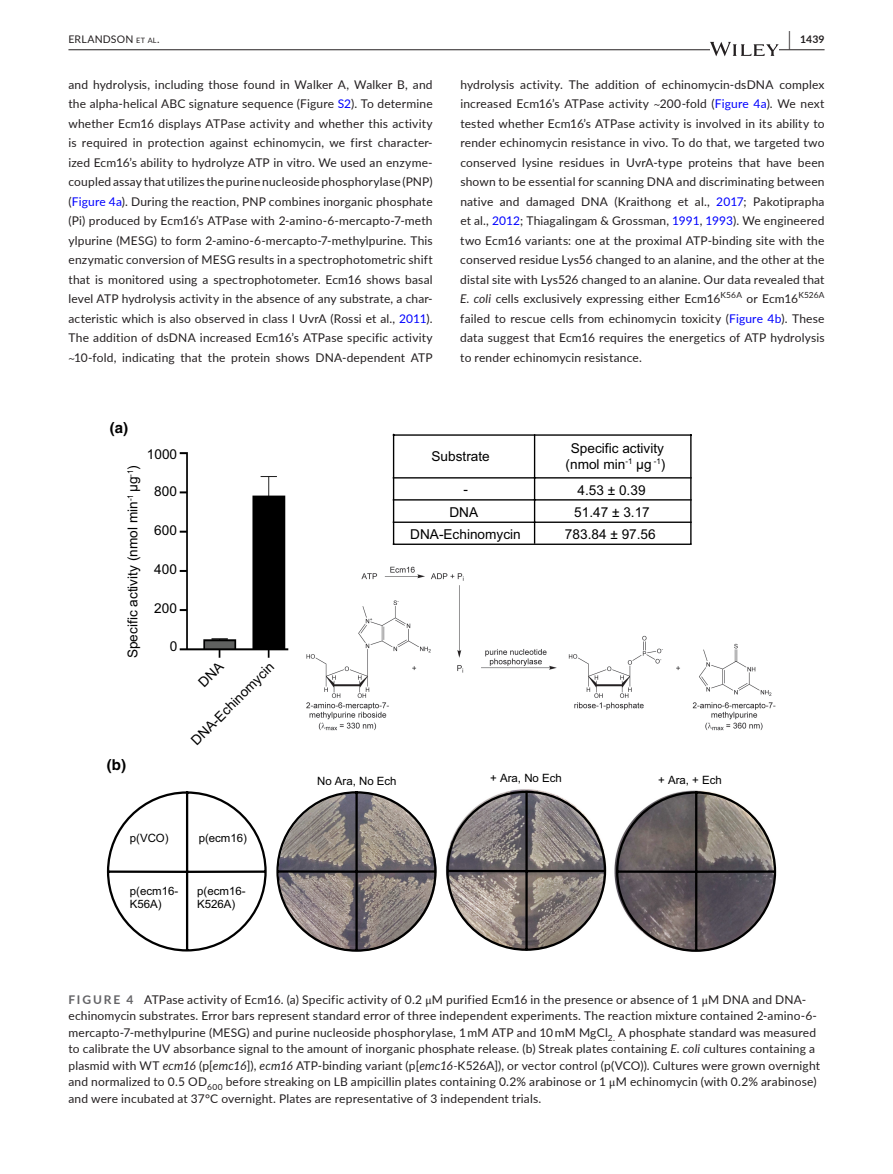
<style>
.page{position:relative;width:893px;height:1174px;background:#fff}
.page>*{position:absolute;margin:0;border:0;box-sizing:border-box;transform-origin:0 0}
.t1{font:700 15px "Helvetica";color:#000}
.t2{font:13.65px/16.4px "Arial";color:#000;text-align:center}
.t3{font:12px/19.5px "Lato";letter-spacing:.015em;color:#231f20;text-align:justify}
.t4{font:11.4px/13.8px "Arial";color:#000}
.t5{font:10.5px "Lato";letter-spacing:.02em;color:#231f20}
.t6{font:700 10.5px "Lato";color:#231f20}
.t7{font:8.4px "Lato";letter-spacing:.02em;color:#231f20}
.s1{font-size:7.35px}
.s2{font-size:19.5px}
.s3{color:#00f}
.s4{font-family:"STIX"}
.s5{font-style:italic}
.s6{font-weight:700;color:#636366}
</style>
<div class="page">
<hr style="left:68px;top:49px;width:756px;height:1px;background:#231f20">
<svg style="left:710px;top:42px;width:69px;height:14px"></svg>
<hr style="left:534px;top:434px;width:1px;height:110px;background:#000">
<hr style="left:393px;top:477px;width:299px;height:1px;background:#000">
<hr style="left:393px;top:499px;width:299px;height:1px;background:#000">
<hr style="left:393px;top:521px;width:299px;height:2px;background:#000">
<hr style="left:393px;top:434px;width:1px;height:110px;background:#000">
<hr style="left:690px;top:434px;width:2px;height:110px;background:#000">
<hr style="left:393px;top:434px;width:299px;height:2px;background:#000">
<hr style="left:393px;top:543px;width:299px;height:2px;background:#000">
<svg style="left:446px;top:789px;width:161px;height:162px"></svg>
<svg style="left:276px;top:791px;width:161px;height:161px"></svg>
<svg style="left:615px;top:790px;width:162px;height:162px"></svg>
<img style="left:179px;top:452px;width:110px;height:206px">
<svg style="left:107px;top:791px;width:160px;height:161px"></svg>
<img style="left:306px;top:566px;width:470px;height:165px">
<p class="t5" style="left:68px;top:31px;width:93px">ERLANDSON <span class="s1">et al</span>.</p>
<p class="t6" style="left:789px;top:31px;width:37px"><span class="s2">|</span> 1439</p>
<p class="t3" style="left:68px;top:74px;width:366px">and hydrolysis, including those found in Walker A, Walker B, and the alpha-helical ABC signature sequence (Figure <span class="s3">S2</span>). To determine whether Ecm16 displays ATPase activity and whether this activity is required in protection against echinomycin, we first character&shy;ized Ecm16’s ability to hydrolyze ATP in vitro. We used an enzyme&shy;coupled assay that utilizes the purine nucleoside phosphorylase (PNP) (<span class="s3">Figure 4a</span>). During the reaction, PNP combines inorganic phosphate (Pi) produced by Ecm16’s ATPase with 2-amino-6-mercapto-7-meth ylpurine (MESG) to form 2-amino-6-mercapto-7-methylpurine. This enzymatic conversion of MESG results in a spectrophotometric shift that is monitored using a spectrophotometer. Ecm16 shows basal level ATP hydrolysis activity in the absence of any substrate, a char&shy;acteristic which is also observed in class I UvrA (Rossi et al., <span class="s3">2011</span>).<br>The addition of dsDNA increased Ecm16’s ATPase specific activity <span class="s4">~</span>10-fold, indicating that the protein shows DNA-dependent ATP</p>
<p class="t3" style="left:460px;top:74px;width:366px">hydrolysis activity. The addition of echinomycin-dsDNA complex increased Ecm16’s ATPase activity <span class="s4">~</span>200-fold (<span class="s3">Figure 4a</span>). We next tested whether Ecm16’s ATPase activity is involved in its ability to render echinomycin resistance in vivo. To do that, we targeted two conserved lysine residues in UvrA-type proteins that have been shown to be essential for scanning DNA and discriminating between native and damaged DNA (Kraithong et al., <span class="s3">2017</span>; Pakotiprapha et al., <span class="s3">2012</span>; Thiagalingam &amp; Grossman, <span class="s3">1991</span>, <span class="s3">1993</span>). We engineered two Ecm16 variants: one at the proximal ATP-binding site with the conserved residue Lys56 changed to an alanine, and the other at the distal site with Lys526 changed to an alanine. Our data revealed that <span class="s5">E. coli</span> cells exclusively expressing either Ecm16</p>
<p class="t7" style="left:720px;top:289px;width:23px">K56A</p>
<p class="t3" style="left:746px;top:288px;width:53px">or Ecm16</p>
<p class="t7" style="left:798px;top:289px;width:28px">K526A</p>
<p class="t3" style="left:460px;top:308px;width:366px">failed to rescue cells from echinomycin toxicity (<span class="s3">Figure 4b</span>). These data suggest that Ecm16 requires the energetics of ATP hydrolysis to render echinomycin resistance.</p>
<p class="t1" style="left:110px;top:419px;width:20px">(a)</p>
<p class="t2" style="left:147px;top:446px;width:32px">1000</p>
<p class="t2" style="left:154px;top:483px;width:24px">800</p>
<p class="t2" style="left:154px;top:521px;width:24px">600</p>
<p class="t2" style="left:154px;top:561px;width:24px">400</p>
<p class="t2" style="left:154px;top:600px;width:24px">200</p>
<p class="t2" style="left:170px;top:638px;width:9px">0</p>
<p class="t2" style="left:125px;top:658px;width:195px;rotate:-90deg">Specific activity (nmol min<sup>-1</sup> µg<sup>-1</sup>)</p>
<p class="t1" style="left:107px;top:756px;width:21px">(b)</p>
<p class="t2" style="left:188px;top:737px;width:112px;rotate:-45deg">DNA-Echinomycin</p>
<p class="t4" style="left:130px;top:831px;width:40px">p(VCO)</p>
<p class="t4" style="left:199px;top:831px;width:50px">p(ecm16)</p>
<p class="t4" style="left:130px;top:883px;width:50px">p(ecm16-<br>K56A)</p>
<p class="t4" style="left:197px;top:883px;width:50px">p(ecm16-<br>K526A)</p>
<p class="t2" style="left:431px;top:447px;width:60px">Substrate</p>
<p class="t2" style="left:566px;top:439px;width:101px">Specific activity (nmol min<sup>-1</sup> µg <sup>-1</sup>)</p>
<p class="t2" style="left:463px;top:480px;width:6px">-</p>
<p class="t2" style="left:577px;top:482px;width:70px">4.53 ± 0.39</p>
<p class="t2" style="left:449px;top:504px;width:30px">DNA</p>
<p class="t2" style="left:574px;top:504px;width:77px">51.47 ± 3.17</p>
<p class="t2" style="left:410px;top:526px;width:112px">DNA-Echinomycin</p>
<p class="t2" style="left:565px;top:526px;width:92px">783.84 ± 97.56</p>
<p class="t4" style="left:317px;top:774px;width:81px">No Ara, No Ech</p>
<p class="t4" style="left:490px;top:770px;width:73px">+ Ara, No Ech</p>
<p class="t4" style="left:658px;top:773px;width:65px">+ Ara, + Ech</p>
<p class="t3" style="left:68px;top:990px;width:753px;line-height:16.5px;text-align:left"><span class="s6">FIGURE 4</span> ATPase activity of Ecm16. (a) Specific activity of 0.2 <span class="s4">μ</span>M purified Ecm16 in the presence or absence of 1 <span class="s4">μ</span>M DNA and DNA&shy;echinomycin substrates. Error bars represent standard error of three independent experiments. The reaction mixture contained 2-amino-6- mercapto-7-methylpurine (MESG) and purine nucleoside phosphorylase, 1 mM ATP and 10 mM MgCl<sub>2.</sub> A phosphate standard was measured to calibrate the UV absorbance signal to the amount of inorganic phosphate release. (b) Streak plates containing <span class="s5">E. coli</span> cultures containing a plasmid with WT <span class="s5">ecm16</span> (p[<span class="s5">emc16</span>]), <span class="s5">ecm16</span> ATP-binding variant (p[<span class="s5">emc16-</span>K526A]), or vector control (p(VCO)). Cultures were grown overnight and normalized to 0.5 OD<sub>600</sub> before streaking on LB ampicillin plates containing 0.2% arabinose or 1 <span class="s4">μ</span>M echinomycin (with 0.2% arabinose) and were incubated at 37°C overnight. Plates are representative of 3 independent trials.</p>
</div>
